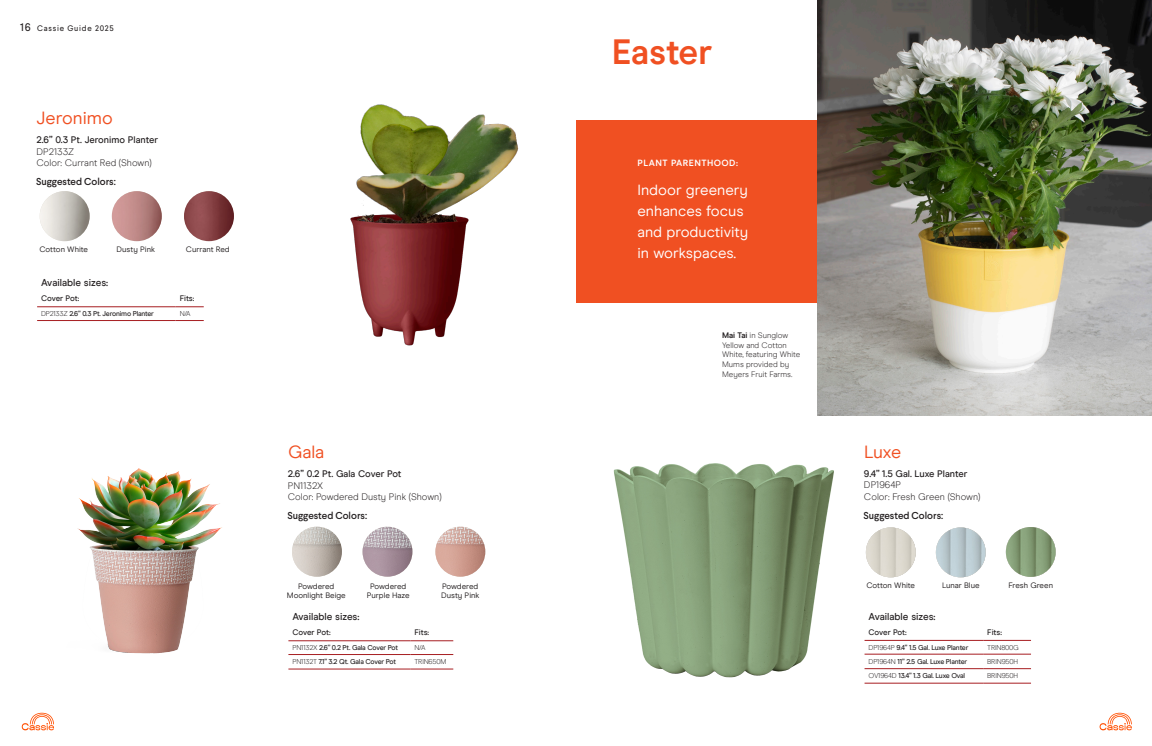
<style>
.page{position:relative;width:1152px;height:746px;background:#fff}
.page>*{position:absolute;margin:0;border:0;box-sizing:border-box;transform-origin:0 0}
.t1{font:700 35px "Modern Era";color:#f05022}
.t2{font:18px "Modern Era";color:#f05022}
.Paragraph_Style_1{font:15px/21px "Modern Era";color:#fff}
.t3{font:500 10px "Larsseit";color:#231f20}
.t4{font:500 10px "Modern Era";color:#231f20}
.t5{font:500 9.5px/11.4px "Modern Era";color:#231f20}
.t6{font:300 9.5px "Modern Era";color:#231f20}
.Paragraph_Style_1-2{font:700 9px "Modern Era";letter-spacing:.05em;color:#fff}
.t7{font:8px "Modern Era";color:#231f20}
.t8{font:300 8px "Modern Era";color:#231f20}
.t9{font:500 8px "Modern Era";letter-spacing:-.005em;color:#231f20}
.t10{font:8px "Larsseit";letter-spacing:.1em;color:#231f20}
.t11{font:500 7px "Modern Era";letter-spacing:-.025em;color:#231f20}
.t12{font:300 7px "Modern Era";letter-spacing:-.025em;color:#231f20}
.s1{font-size:11px}
.s2{font-weight:300}
.s3{font-weight:700}
</style>
<div class="page">
<svg style="left:22px;top:712px;width:32px;height:18px"></svg>
<svg style="left:1100px;top:712px;width:32px;height:18px"></svg>
<hr style="left:37px;top:306px;width:139px;height:1px;background:#a71d21">
<svg style="left:176px;top:306px;width:28px;height:1px"></svg>
<hr style="left:37px;top:320px;width:139px;height:1px;background:#a71d21">
<svg style="left:176px;top:320px;width:28px;height:1px"></svg>
<hr style="left:288px;top:640px;width:122px;height:1px;background:#a71d21">
<hr style="left:410px;top:640px;width:43px;height:1px;background:#a71d21">
<hr style="left:288px;top:654px;width:122px;height:1px;background:#a71d21">
<hr style="left:410px;top:654px;width:43px;height:1px;background:#a71d21">
<hr style="left:288px;top:668px;width:122px;height:1px;background:#a71d21">
<hr style="left:410px;top:668px;width:43px;height:1px;background:#a71d21">
<img style="left:350px;top:104px;width:169px;height:242px">
<img style="left:77px;top:468px;width:145px;height:186px">
<img style="left:40px;top:191px;width:50px;height:50px;border-radius:25px">
<img style="left:184px;top:191px;width:50px;height:50px;border-radius:25px">
<img style="left:112px;top:191px;width:50px;height:50px;border-radius:25px">
<img style="left:435px;top:526px;width:50px;height:50px;border-radius:25px">
<img style="left:292px;top:526px;width:50px;height:50px;border-radius:25px">
<img style="left:363px;top:526px;width:49px;height:50px;border-radius:25px">
<hr style="left:865px;top:639px;width:118px;height:1px;background:#a71d21">
<hr style="left:983px;top:639px;width:48px;height:1px;background:#a71d21">
<hr style="left:865px;top:653px;width:118px;height:1px;background:#a71d21">
<hr style="left:983px;top:653px;width:48px;height:1px;background:#a71d21">
<hr style="left:865px;top:668px;width:118px;height:1px;background:#a71d21">
<hr style="left:983px;top:668px;width:48px;height:1px;background:#a71d21">
<hr style="left:865px;top:682px;width:118px;height:1px;background:#a71d21">
<hr style="left:983px;top:682px;width:48px;height:1px;background:#a71d21">
<div style="left:576px;top:120px;width:246px;height:182px;background:#f05022"></div>
<img style="left:866px;top:527px;width:50px;height:50px;border-radius:25px">
<img style="left:936px;top:527px;width:50px;height:50px;border-radius:25px">
<img style="left:1006px;top:526px;width:50px;height:50px;border-radius:25px">
<img style="left:818px;top:0;width:334px;height:415px">
<img style="left:613px;top:463px;width:221px;height:215px">
<p class="t10" style="left:20px;top:23px;width:95px"><span class="s1">16</span> Cassie Guide 2025</p>
<p class="t2" style="left:37px;top:107px;width:78px">Jeronimo</p>
<p class="t5" style="left:37px;top:134px;width:123px">2.6” 0.3 Pt. Jeronimo Planter<br><span class="s2">DP2133Z</span></p>
<p class="t6" style="left:37px;top:157px;width:117px">Color: Currant Red (Shown)</p>
<p class="t3" style="left:36px;top:175px;width:81px">Suggested Colors:</p>
<p class="t7" style="left:40px;top:245px;width:50px">Cotton White</p>
<p class="t7" style="left:117px;top:245px;width:40px">Dusty Pink</p>
<p class="t7" style="left:186px;top:245px;width:45px">Currant Red</p>
<p class="t4" style="left:41px;top:277px;width:69px">Available sizes:</p>
<p class="t9" style="left:41px;top:293px;width:40px">Cover Pot:</p>
<p class="t9" style="left:180px;top:293px;width:16px">Fits:</p>
<p class="t11" style="left:41px;top:309px;width:114px"><span class="s2">DP2133Z</span> 2.6” 0.3 Pt. Jeronimo Planter</p>
<p class="t12" style="left:180px;top:310px;width:13px">N/A</p>
<p class="t2" style="left:288px;top:441px;width:38px">Gala</p>
<p class="t5" style="left:288px;top:468px;width:115px">2.6’’ 0.2 Pt. Gala Cover Pot<br><span class="s2">PN1132X</span></p>
<p class="t6" style="left:288px;top:491px;width:155px">Color: Powdered Dusty Pink (Shown)</p>
<p class="t3" style="left:287px;top:508px;width:81px">Suggested Colors:</p>
<p class="t7" style="left:298px;top:581px;width:38px">Powdered</p>
<p class="t7" style="left:287px;top:590px;width:60px">Moonlight Beige</p>
<p class="t7" style="left:370px;top:581px;width:38px">Powdered</p>
<p class="t7" style="left:367px;top:590px;width:44px">Purple Haze</p>
<p class="t7" style="left:442px;top:581px;width:38px">Powdered</p>
<p class="t7" style="left:441px;top:590px;width:40px">Dusty Pink</p>
<p class="t4" style="left:292px;top:610px;width:69px">Available sizes:</p>
<p class="t9" style="left:292px;top:627px;width:40px">Cover Pot:</p>
<p class="t9" style="left:414px;top:627px;width:16px">Fits:</p>
<p class="t11" style="left:292px;top:643px;width:107px"><span class="s2">PN1132X</span> 2.6’’ 0.2 Pt. Gala Cover Pot</p>
<p class="t12" style="left:414px;top:643px;width:13px">N/A</p>
<p class="t11" style="left:292px;top:657px;width:105px"><span class="s2">PN1132T</span> 7.1” 3.2 Qt. Gala Cover Pot</p>
<p class="t12" style="left:414px;top:657px;width:33px">TRIN650M</p>
<p class="t1" style="left:612px;top:31px;width:102px">Easter</p>
<p class="Paragraph_Style_1-2" style="left:638px;top:157px;width:102px">PLANT PARENTHOOD:</p>
<p class="Paragraph_Style_1" style="left:638px;top:179px;width:112px">Indoor greenery enhances focus and productivity in workspaces.</p>
<p class="t8" style="left:722px;top:331px;width:67px"><span class="s3">Mai Tai</span> in Sunglow</p>
<p class="t8" style="left:722px;top:340px;width:66px">Yellow and Cotton</p>
<p class="t8" style="left:722px;top:350px;width:80px">White, featuring White</p>
<p class="t8" style="left:722px;top:359px;width:69px">Mums provided by</p>
<p class="t8" style="left:722px;top:369px;width:72px">Meyers Fruit Farms.</p>
<p class="t2" style="left:864px;top:441px;width:39px">Luxe</p>
<p class="t5" style="left:864px;top:467px;width:105px">9.4” 1.5 Gal. Luxe Planter</p>
<p class="t6" style="left:864px;top:479px;width:39px">DP1964P</p>
<p class="t6" style="left:864px;top:491px;width:118px">Color: Fresh Green (Shown)</p>
<p class="t3" style="left:864px;top:508px;width:81px">Suggested Colors:</p>
<p class="t7" style="left:867px;top:580px;width:50px">Cotton White</p>
<p class="t7" style="left:942px;top:580px;width:39px">Lunar Blue</p>
<p class="t7" style="left:1008px;top:580px;width:46px">Fresh Green</p>
<p class="t4" style="left:869px;top:610px;width:69px">Available sizes:</p>
<p class="t9" style="left:869px;top:627px;width:40px">Cover Pot:</p>
<p class="t9" style="left:987px;top:627px;width:16px">Fits:</p>
<p class="t11" style="left:869px;top:643px;width:101px"><span class="s2">DP1964P</span> 9.4” 1.5 Gal. Luxe Planter</p>
<p class="t12" style="left:987px;top:643px;width:33px">TRIN800G</p>
<p class="t11" style="left:869px;top:656px;width:100px"><span class="s2">DP1964N</span> 11” 2.5 Gal. Luxe Planter</p>
<p class="t12" style="left:987px;top:657px;width:32px">BRIN950H</p>
<p class="t11" style="left:869px;top:671px;width:98px"><span class="s2">OV1964D</span> 13.4” 1.3 Gal. Luxe Oval</p>
<p class="t12" style="left:987px;top:671px;width:32px">BRIN950H</p>
</div>
